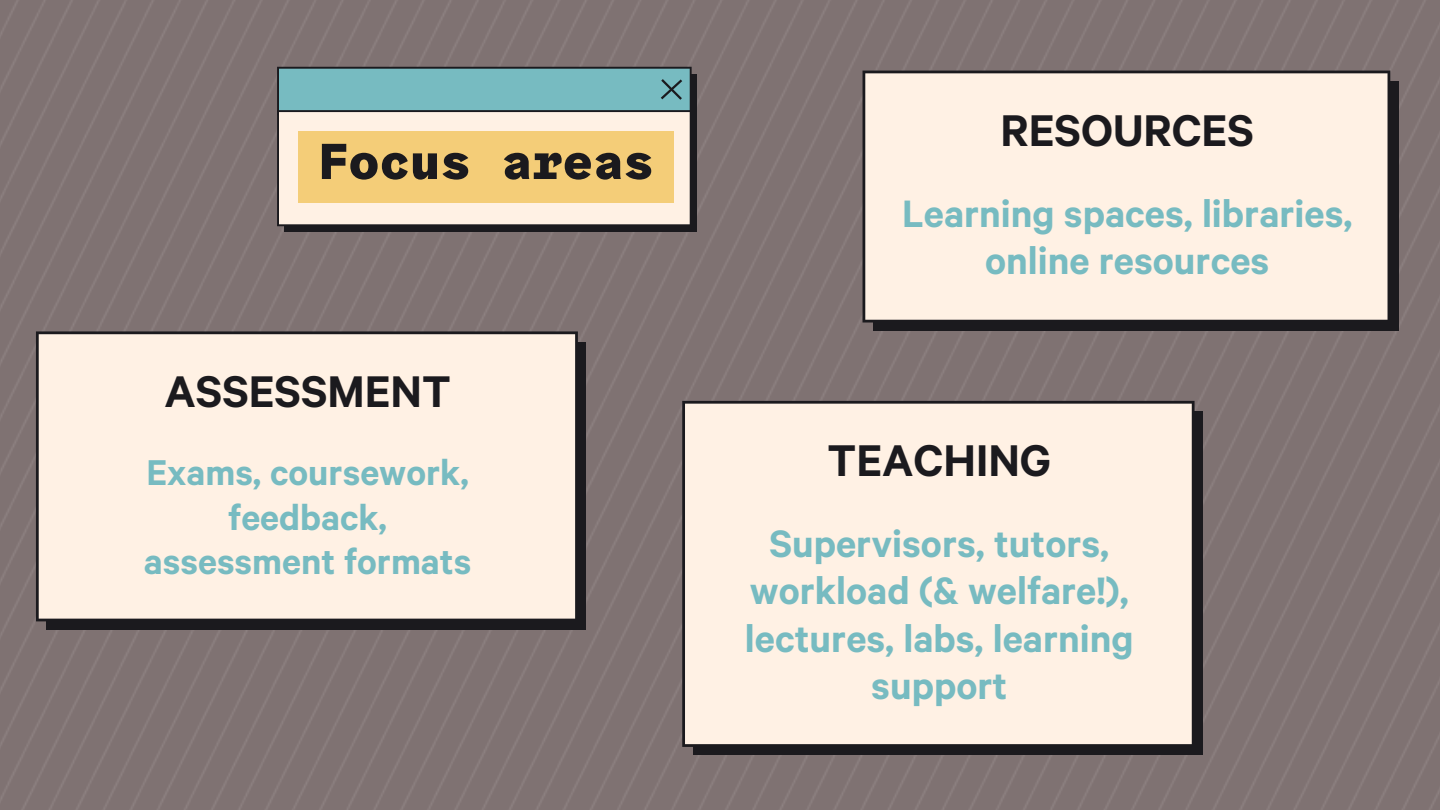
<style>
.page{position:relative;width:1440px;height:810px;background:#7f7272}
.page>*{position:absolute;margin:0;border:0;box-sizing:border-box;transform-origin:0 0}
.t1{font:900 50.8px "Graebenbach Mono";color:#1b1a1e}
.t2{font:600 50px "Calibre";color:#1b1a1e}
.t3{font:600 49.9px "Calibre";color:#1b1a1e}
.t4{font:600 43px/47.2px "Calibre";color:#77bbc1;text-align:center}
.t5{font:600 40.3px/44.2px "Calibre";color:#77bbc1;text-align:center}
</style>
<div class="page">
<div style="left:284px;top:117px;width:413px;height:115px;background:#1b1a1e"></div>
<svg style="left:277px;top:115px;width:415px;height:111px;background:#f0e3d7"></svg>
<svg style="left:277px;top:67px;width:415px;height:48px;background:#76afb4"></svg>
<div style="left:298px;top:131px;width:376px;height:72px;background:#f4cd78"></div>
<div style="left:47px;top:342px;width:539px;height:287px;background:#1b1a1e"></div>
<div style="left:36px;top:331px;width:542px;height:290px;background:#fff1e4"></div>
<div style="left:693px;top:411px;width:509px;height:344px;background:#1b1a1e"></div>
<div style="left:682px;top:401px;width:513px;height:346px;background:#fff1e4"></div>
<div style="left:873px;top:81px;width:525px;height:249px;background:#1b1a1e"></div>
<div style="left:863px;top:71px;width:527px;height:252px;background:#fff1e4"></div>
<p class="t1" style="left:318px;top:142px;width:337px">Focus areas</p>
<p class="t3" style="left:165px;top:369px;width:288px">ASSESSMENT</p>
<p class="t5" style="left:144px;top:453px;width:329px">Exams, coursework, feedback, assessment formats</p>
<p class="t2" style="left:1001px;top:109px;width:255px">RESOURCES</p>
<p class="t4" style="left:902px;top:192px;width:452px">Learning spaces, libraries, online resources</p>
<p class="t2" style="left:828px;top:439px;width:225px">TEACHING</p>
<p class="t4" style="left:745px;top:523px;width:390px">Supervisors, tutors, workload (&amp; welfare!), lectures, labs, learning support</p>
</div>
